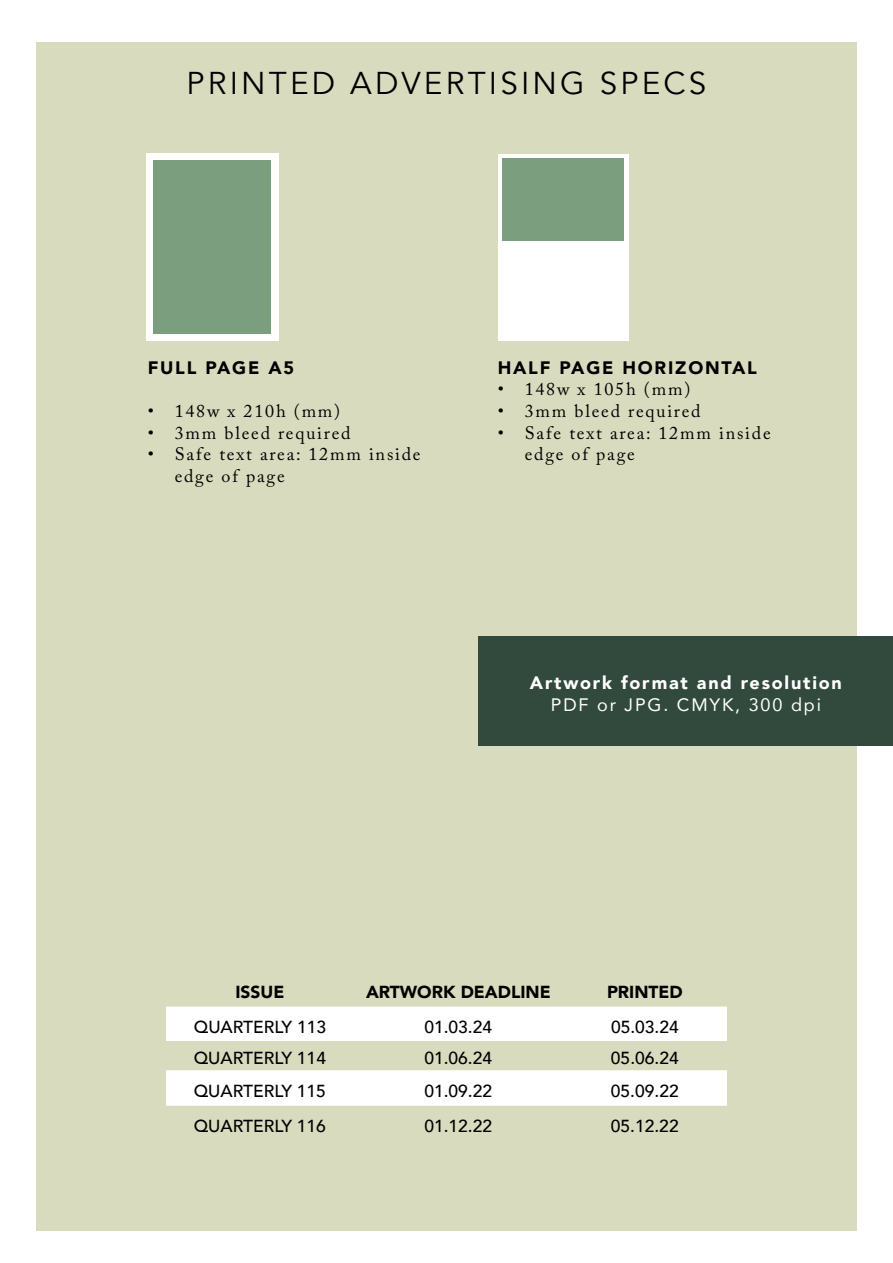
<style>
.page{position:relative;width:893px;height:1263px;background:#fff}
.page>*{position:absolute;margin:0;border:0;box-sizing:border-box;transform-origin:0 0}
.t1{font:31.5px "Avenir";letter-spacing:.1em;color:#000}
.t2{font:18px/21.6px "Adobe Caslon Pro";letter-spacing:.1em;color:#000}
.t3{font:900 18px "Avenir";letter-spacing:.1em;color:#000}
.t4{font:900 18px "Avenir";letter-spacing:.1em;color:#fff}
.t5{font:18px "Avenir";letter-spacing:.1em;color:#fff}
.t6{font:500 17.4px "Avenir";color:#000}
.t7{font:900 17.4px "Avenir";color:#000}
</style>
<div class="page">
<div style="left:36px;top:42px;width:821px;height:1188px;background:#d9dbbe"></div>
<div style="left:479px;top:636px;width:414px;height:110px;background:#32493d"></div>
<div style="left:146px;top:154px;width:132px;height:187px;background:#fff"></div>
<div style="left:153px;top:160px;width:117px;height:174px;background:#7b9e7f"></div>
<div style="left:498px;top:154px;width:130px;height:187px;background:#fff"></div>
<div style="left:503px;top:159px;width:121px;height:82px;background:#7b9e7f"></div>
<svg style="left:166px;top:1006px;width:561px;height:100px;fill:#fff"></svg>
<h1 class="t1" style="left:187px;top:64px;width:521px">PRINTED ADVERTISING SPECS</h1>
<p class="t3" style="left:148px;top:352px;width:148px">FULL PAGE A5</p>
<p class="t2" style="left:148px;top:400px;width:194px">• 148w x 210h (mm)</p>
<p class="t2" style="left:148px;top:421px;width:204px">• 3mm bleed required</p>
<p class="t2" style="left:175px;top:443px;width:247px;text-indent:-27px">• Safe text area: 12mm inside edge of page</p>
<p class="t3" style="left:498px;top:352px;width:261px">HALF PAGE HORIZONTAL</p>
<p class="t2" style="left:498px;top:378px;width:194px">• 148w x 105h (mm)</p>
<p class="t2" style="left:498px;top:400px;width:204px">• 3mm bleed required</p>
<p class="t2" style="left:525px;top:421px;width:247px;text-indent:-27px">• Safe text area: 12mm inside edge of page</p>
<p class="t4" style="left:530px;top:667px;width:313px">Artwork format and resolution</p>
<p class="t5" style="left:551px;top:690px;width:271px">PDF or JPG. CMYK, 300 dpi</p>
<p class="t7" style="left:235px;top:977px;width:50px">ISSUE</p>
<p class="t7" style="left:366px;top:977px;width:186px">ARTWORK DEADLINE</p>
<p class="t7" style="left:607px;top:977px;width:77px">PRINTED</p>
<p class="t6" style="left:194px;top:1011px;width:134px">QUARTERLY 113</p>
<p class="t6" style="left:424px;top:1011px;width:69px">01.03.24</p>
<p class="t6" style="left:611px;top:1011px;width:69px">05.03.24</p>
<p class="t6" style="left:194px;top:1043px;width:134px">QUARTERLY 114</p>
<p class="t6" style="left:424px;top:1043px;width:69px">01.06.24</p>
<p class="t6" style="left:611px;top:1043px;width:69px">05.06.24</p>
<p class="t6" style="left:194px;top:1075px;width:134px">QUARTERLY 115</p>
<p class="t6" style="left:424px;top:1075px;width:69px">01.09.22</p>
<p class="t6" style="left:611px;top:1075px;width:69px">05.09.22</p>
<p class="t6" style="left:194px;top:1111px;width:134px">QUARTERLY 116</p>
<p class="t6" style="left:424px;top:1111px;width:69px">01.12.22</p>
<p class="t6" style="left:611px;top:1111px;width:69px">05.12.22</p>
</div>
